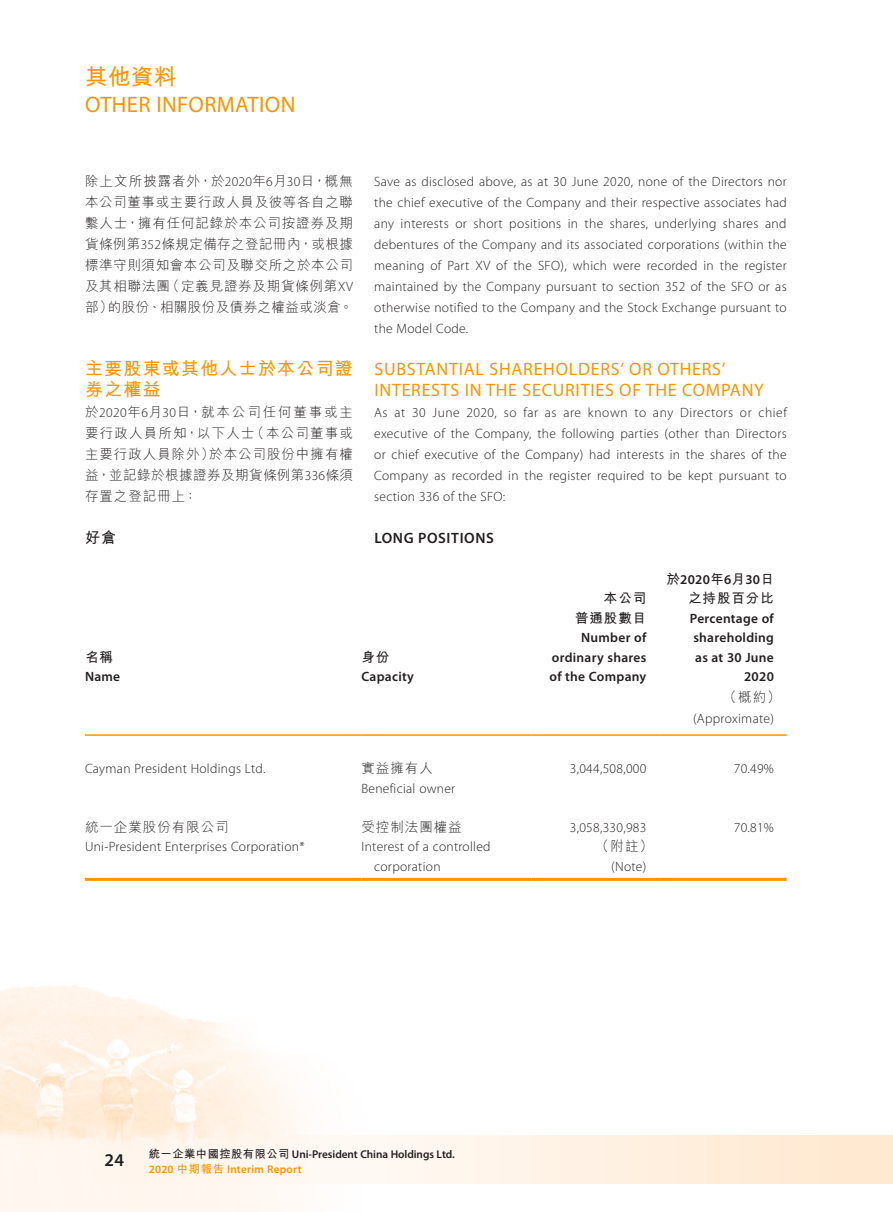
<style>
.page{position:relative;width:893px;height:1212px;background:#fff}
.page>*{position:absolute;margin:0;border:0;box-sizing:border-box;transform-origin:0 0}
.t1{font:22.5px "Myriad Pro";letter-spacing:.015em;color:#fb9400}
.t2{font:700 22.5px "M Hei HK";color:#fb9400}
.t3{font:18px/21px "Myriad Pro";letter-spacing:.04em;color:#fb9400}
.t4{font:700 18px/21px "M Hei HK";letter-spacing:.07em;color:#fb9400}
.t5{font:600 18px "Myriad Pro";color:#231f20}
.t6{font:600 15px "Myriad Pro";letter-spacing:.04em;color:#231f20}
.t7{font:700 15px "M Hei HK";color:#231f20}
.t8{font:300 13.5px/21px "Myriad Pro";letter-spacing:.02em;color:#231f20;text-align:justify}
.t9{font:300 13.5px/21px "M Hei HK";letter-spacing:.055em;color:#231f20;text-align:justify}
.t10{font:600 13.5px/19.5px "Myriad Pro";letter-spacing:.02em;color:#231f20;text-align:justify}
.t11{font:700 13.5px/19.5px "M Hei HK";letter-spacing:.07em;color:#231f20;text-align:right}
.t12{font:600 11.25px/15px "Myriad Pro";letter-spacing:-.005em;color:#231f20}
.s1{font-family:"Myriad Pro"}
.s2{font-family:"M Hei HK";font-weight:700}
.s3{color:#fb9400}
.s4{font-family:"M Hei HK";font-weight:700;color:#fb9400}
</style>
<div class="page">
<img style="left:0;top:985px;width:305px;height:227px">
<div style="left:101px;top:1135px;width:792px;height:49px;background:linear-gradient(to right,#fffaf7,#ffead4)"></div>
<hr style="left:85px;top:734px;width:276px;height:2px;background:#fb9400">
<hr style="left:361px;top:734px;width:170px;height:2px;background:#fb9400">
<hr style="left:531px;top:734px;width:128px;height:2px;background:#fb9400">
<hr style="left:659px;top:734px;width:128px;height:2px;background:#fb9400">
<hr style="left:85px;top:878px;width:276px;height:3px;background:#fb9400">
<hr style="left:361px;top:878px;width:170px;height:3px;background:#fb9400">
<hr style="left:531px;top:878px;width:128px;height:3px;background:#fb9400">
<hr style="left:659px;top:878px;width:128px;height:3px;background:#fb9400">
<h1 class="t2" style="left:85px;top:60px;width:93px">其他資料</h1>
<h1 class="t1" style="left:85px;top:91px;width:212px">OTHER INFORMATION</h1>
<p class="t9" style="left:85px;top:171px;width:269px">除上文所披露者外，於<span class="s1">2020</span>年<span class="s1">6</span>月<span class="s1">30</span>日，概無本公司董事或主要行政人員及彼等各自之聯繫人士，擁有任何記錄於本公司按證券及期貨條例第<span class="s1">352</span>條規定備存之登記冊內，或根據標準守則須知會本公司及聯交所之於本公司及其相聯法團（定義見證券及期貨條例第<span class="s1">XV</span>部）的股份、相關股份及債券之權益或淡倉。</p>
<h2 class="t4" style="left:85px;top:357px;width:269px">主要股東或其他人士於本公司證券之權益</h2>
<p class="t9" style="left:85px;top:402px;width:269px">於<span class="s1">2020</span>年<span class="s1">6</span>月<span class="s1">30</span>日，就本公司任何董事或主要行政人員所知，以下人士（本公司董事或主要行政人員除外）於本公司股份中擁有權益，並記錄於根據證券及期貨條例第<span class="s1">336</span>條須存置之登記冊上：</p>
<p class="t7" style="left:85px;top:527px;width:33px">好倉</p>
<p class="t8" style="left:374px;top:171px;width:414px">Save as disclosed above, as at 30 June 2020, none of the Directors nor the chief executive of the Company and their respective associates had any interests or short positions in the shares, underlying shares and debentures of the Company and its associated corporations (within the meaning of Part XV of the SFO), which were recorded in the register maintained by the Company pursuant to section 352 of the SFO or as otherwise notified to the Company and the Stock Exchange pursuant to the Model Code.</p>
<h2 class="t3" style="left:374px;top:359px;width:391px">SUBSTANTIAL SHAREHOLDERS’ OR OTHERS’<br>INTERESTS IN THE SECURITIES OF THE COMPANY</h2>
<p class="t8" style="left:374px;top:402px;width:414px">As at 30 June 2020, so far as are known to any Directors or chief executive of the Company, the following parties (other than Directors or chief executive of the Company) had interests in the shares of the Company as recorded in the register required to be kept pursuant to section 336 of the SFO:</p>
<p class="t6" style="left:374px;top:529px;width:121px">LONG POSITIONS</p>
<p class="t11" style="left:85px;top:646px;width:29px">名稱</p>
<p class="t10" style="left:85px;top:667px;width:37px">Name</p>
<p class="t11" style="left:361px;top:646px;width:29px">身份</p>
<p class="t10" style="left:361px;top:667px;width:54px">Capacity</p>
<p class="t11" style="left:575px;top:588px;width:73px">本公司<br>普通股數目</p>
<p class="t10" style="left:549px;top:628px;width:98px;text-indent:32px">Number of ordinary shares of the Company</p>
<p class="t10" style="left:666px;top:569px;width:109px"><span class="s2">於</span>2020<span class="s2">年</span>6<span class="s2">月</span>30<span class="s2">日</span></p>
<p class="t11" style="left:688px;top:588px;width:87px">之持股百分比</p>
<p class="t10" style="left:690px;top:608px;width:86px;text-align:right">Percentage of shareholding as at 30 June<br>2020</p>
<p class="t9" style="left:723px;top:687px;width:59px">（概約）</p>
<p class="t8" style="left:693px;top:708px;width:82px">(Approximate)</p>
<p class="t8" style="left:85px;top:758px;width:182px">Cayman President Holdings Ltd.</p>
<p class="t9" style="left:361px;top:757px;width:73px">實益擁有人</p>
<p class="t8" style="left:361px;top:777px;width:95px">Beneficial owner</p>
<p class="t8" style="left:570px;top:758px;width:78px">3,044,508,000</p>
<p class="t8" style="left:734px;top:758px;width:42px">70.49%</p>
<p class="t9" style="left:85px;top:816px;width:145px">統一企業股份有限公司</p>
<p class="t8" style="left:85px;top:836px;width:221px">Uni-President Enterprises Corporation*</p>
<p class="t9" style="left:361px;top:816px;width:102px">受控制法團權益</p>
<p class="t8" style="left:374px;top:837px;width:118px;line-height:19.5px;text-indent:-13px">Interest of a controlled corporation</p>
<p class="t8" style="left:570px;top:816px;width:78px">3,058,330,983</p>
<p class="t9" style="left:595px;top:835px;width:59px">（附註）</p>
<p class="t8" style="left:611px;top:855px;width:37px">(Note)</p>
<p class="t8" style="left:734px;top:816px;width:42px">70.81%</p>
<h2 class="t5" style="left:104px;top:1148px;width:21px">24</h2>
<p class="t12" style="left:149px;top:1146px;width:308px"><span class="s2">統一企業中國控股有限公司</span> Uni-President China Holdings Ltd.<br><span class="s3">2020</span> <span class="s4">中期報告</span> <span class="s3">Interim Report</span></p>
</div>
